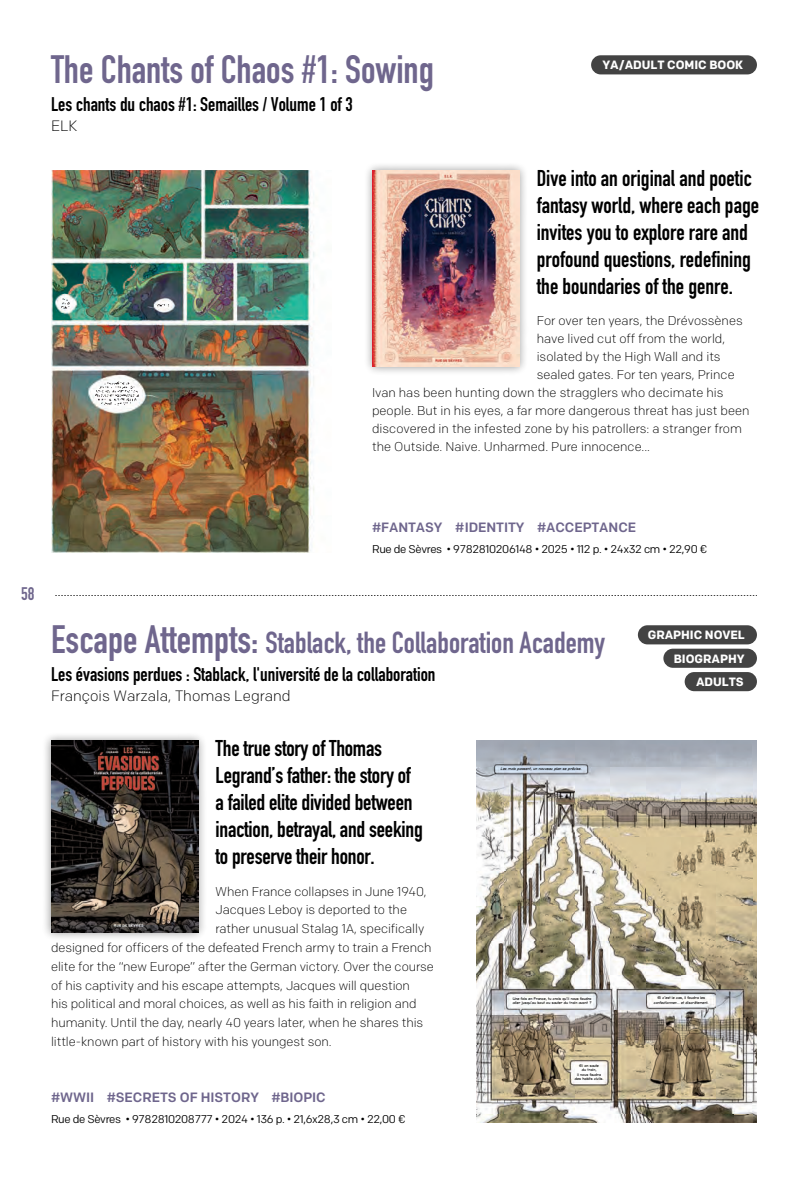
<style>
.page{position:relative;width:808px;height:1191px;background:#fff}
.page>*{position:absolute;margin:0;border:0;box-sizing:border-box;transform-origin:0 0}
.t1{font:700 39px "DIN Condensed";color:#6f668d}
.t2{font:700 30px "DIN Condensed";color:#6f668d}
.t3{font:700 22.5px/27px "DIN Condensed";color:#000}
.t4{font:700 19.5px "DIN Condensed";color:#000}
.t5{font:700 18px "DIN Condensed";color:#6f668d}
.t6{font:300 15px "Colfax";color:#000}
.t7{font:500 13.5px "Colfax";letter-spacing:-.005em;color:#6f668d}
.t8{font:300 12.75px "Colfax";letter-spacing:-.005em;color:#000}
.t9{font:700 12px/23.4px "Colfax";letter-spacing:-.005em;color:#fff;text-align:right}
.t10{font:11.25px "Colfax";letter-spacing:-.03em;color:#000}
.t11{font:3.75px/4.5px "CC Dave Gibbons Lower";color:#000;text-align:center}
.t12{font:italic 3.75px "CC Dave Gibbons Lower";color:#000}
.s1{font-size:39px}
</style>
<div class="page">
<svg style="left:55px;top:595px;width:702px;height:1px"></svg>
<img style="left:51px;top:170px;width:264px;height:383px">
<img style="left:476px;top:740px;width:281px;height:383px">
<div style="left:42px;top:730px;width:166px;height:211px;background:#000;opacity:.4"></div>
<img style="left:51px;top:740px;width:148px;height:192px">
<div style="left:591px;top:55px;width:166px;height:19px;background:#434343;border-radius:10px"></div>
<div style="left:638px;top:625px;width:119px;height:19px;background:#434343;border-radius:10px"></div>
<div style="left:663px;top:648px;width:94px;height:20px;background:#434343;border-radius:10px"></div>
<div style="left:685px;top:672px;width:72px;height:19px;background:#434343;border-radius:10px"></div>
<div style="left:363px;top:161px;width:166px;height:215px;background:#000;opacity:.4"></div>
<img style="left:372px;top:170px;width:148px;height:197px">
<h1 class="t1" style="left:51px;top:43px;width:384px">The Chants of Chaos #1: Sowing</h1>
<h3 class="t4" style="left:51px;top:91px;width:303px">Les chants du chaos #1: Semailles / Volume 1 of 3</h3>
<p class="t6" style="left:51px;top:116px;width:28px">ELK</p>
<p class="t9" style="left:602px;top:53px;width:142px">YA/ADULT COMIC BOOK</p>
<h3 class="t3" style="left:537px;top:165px;width:224px">Dive into an original and poetic fantasy world, where each page invites you to explore rare and profound questions, redefining the boundaries of the genre.</h3>
<p class="t8" style="left:537px;top:313px;width:208px">For over ten years, the Drévossènes</p>
<p class="t8" style="left:537px;top:331px;width:190px">have lived cut off from the world,</p>
<p class="t8" style="left:537px;top:349px;width:185px">isolated by the High Wall and its</p>
<p class="t8" style="left:537px;top:367px;width:200px">sealed gates. For ten years, Prince</p>
<p class="t8" style="left:372px;top:385px;width:353px">Ivan has been hunting down the stragglers who decimate his</p>
<p class="t8" style="left:372px;top:403px;width:379px">people. But in his eyes, a far more dangerous threat has just been</p>
<p class="t8" style="left:372px;top:421px;width:371px">discovered in the infested zone by his patrollers: a stranger from</p>
<p class="t8" style="left:372px;top:439px;width:279px">the Outside. Naive. Unharmed. Pure innocence...</p>
<h3 class="t5" style="left:21px;top:581px;width:15px">58</h3>
<p class="t7" style="left:372px;top:519px;width:266px">#FANTASY #IDENTITY #ACCEPTANCE</p>
<p class="t10" style="left:372px;top:542px;width:337px">Rue de Sèvres • 9782810206148 • 2025 • 112 p. • 24x32 cm • 22,90 €</p>
<h2 class="t2" style="left:51px;top:622px;width:556px"><span class="s1">Escape Attempts:</span> Stablack, the Collaboration Academy</h2>
<h3 class="t4" style="left:51px;top:661px;width:386px">Les évasions perdues : Stablack, l'université de la collaboration</h3>
<p class="t6" style="left:51px;top:686px;width:241px">François Warzala, Thomas Legrand</p>
<h3 class="t3" style="left:216px;top:734px;width:209px">The true story of Thomas<br>Legrand’s father: the story of a failed elite divided between inaction, betrayal, and seeking to preserve their honor.</h3>
<p class="t8" style="left:216px;top:883px;width:213px">When France collapses in June 1940,</p>
<p class="t8" style="left:216px;top:902px;width:193px">Jacques Leboy is deported to the</p>
<p class="t8" style="left:216px;top:921px;width:210px">rather unusual Stalag 1A, specifically</p>
<p class="t8" style="left:51px;top:939px;width:382px">designed for officers of the defeated French army to train a French</p>
<p class="t8" style="left:51px;top:958px;width:384px">elite for the “new Europe” after the German victory. Over the course</p>
<p class="t8" style="left:51px;top:977px;width:360px">of his captivity and his escape attempts, Jacques will question</p>
<p class="t8" style="left:51px;top:996px;width:367px">his political and moral choices, as well as his faith in religion and</p>
<p class="t8" style="left:51px;top:1014px;width:374px">humanity. Until the day, nearly 40 years later, when he shares this</p>
<p class="t8" style="left:51px;top:1033px;width:282px">little-known part of history with his youngest son.</p>
<p class="t7" style="left:51px;top:1089px;width:276px">#WWII #SECRETS OF HISTORY #BIOPIC</p>
<p class="t10" style="left:51px;top:1112px;width:356px">Rue de Sèvres • 9782810208777 • 2024 • 136 p. • 21,6x28,3 cm • 22,00 €</p>
<p class="t12" style="left:501px;top:766px;width:82px">Les mois passent, un nouveau plan se précise.</p>
<p class="t11" style="left:513px;top:996px;width:80px;text-align:left">Une fois en France, tu crois qu’il nous faudra aller jusqu’au bout ou sauter du train avant ?</p>
<p class="t11" style="left:575px;top:1063px;width:30px">Si on saute<br>du train,<br>il nous faudra des habits civils.</p>
<p class="t9" style="left:648px;top:623px;width:99px">GRAPHIC NOVEL<br>BIOGRAPHY<br>ADULTS</p>
<p class="t11" style="left:654px;top:995px;width:56px">Si c’est le cas, il faudra les confectionner… et discrètement.</p>
</div>
